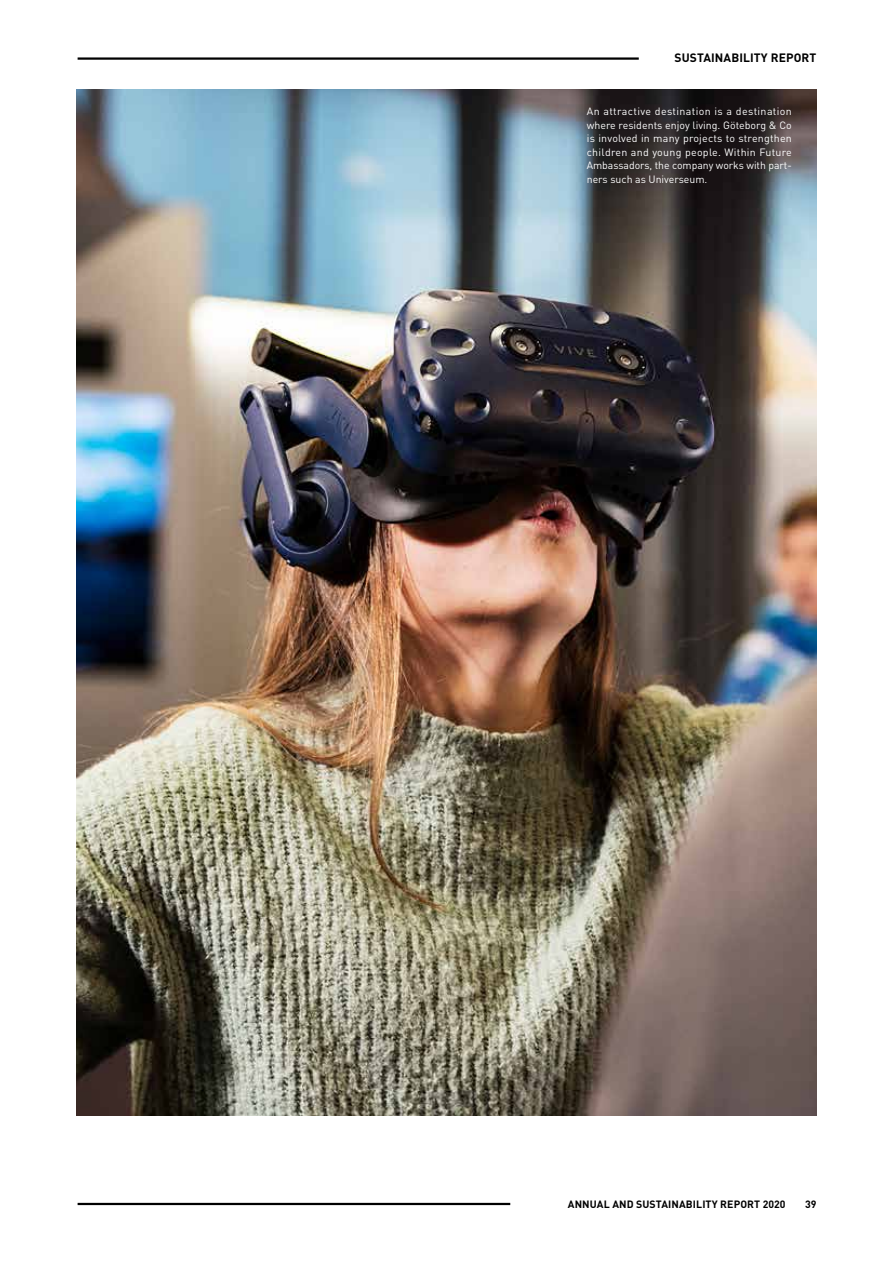
<style>
.page{position:relative;width:893px;height:1263px;background:#fff}
.page>*{position:absolute;margin:0;border:0;box-sizing:border-box;transform-origin:0 0}
.t1{font:700 12px "DIN Pro";letter-spacing:.01em;color:#000}
.t2{font:10.5px/13.5px "DIN Pro";color:#fff;text-align:justify}
.t3{font:700 10.5px "DIN Pro";letter-spacing:.01em;color:#000}
</style>
<div class="page">
<hr style="left:78px;top:1203px;width:432px;height:2px;background:#000">
<hr style="left:78px;top:57px;width:561px;height:3px;background:#000">
<img style="left:77px;top:89px;width:739px;height:1026px">
<p class="t1" style="left:675px;top:50px;width:143px">SUSTAINABILITY REPORT</p>
<p class="t2" style="left:587px;top:104px;width:207px">An attractive destination is a destination where residents enjoy living. Göteborg &amp; Co is involved in many projects to strengthen children and young people. Within Future Ambassadors, the company works with part&shy;ners such as Universeum.</p>
<p class="t3" style="left:568px;top:1197px;width:219px">ANNUAL AND SUSTAINABILITY REPORT 2020</p>
<p class="t3" style="left:805px;top:1197px;width:13px">39</p>
</div>
